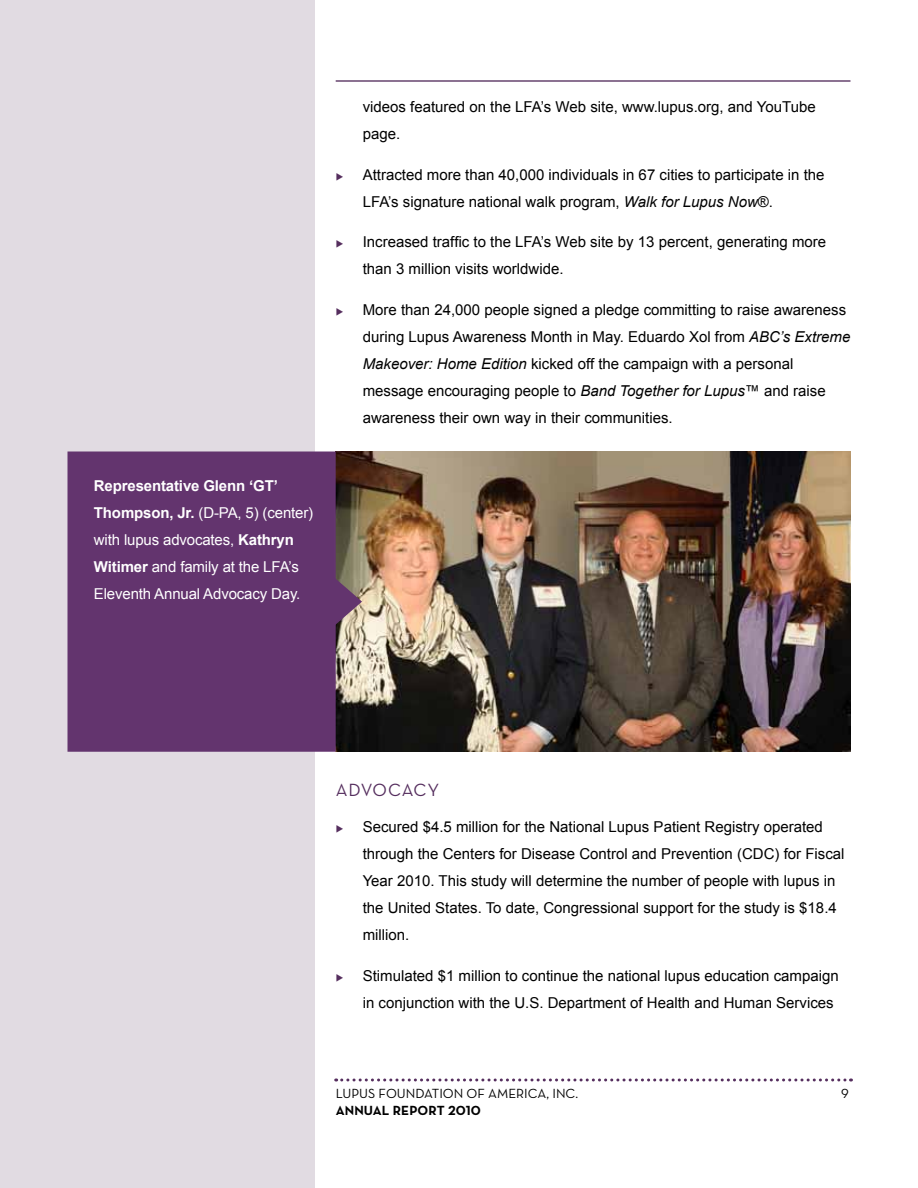
<style>
.page{position:relative;width:918px;height:1188px;background:#fff}
.page>*{position:absolute;margin:0;border:0;box-sizing:border-box;transform-origin:0 0}
.t1{font:18px "Neutra Text Book Alt";letter-spacing:.02em;color:#552e5e}
.t2{font:15px/27px "Arial";color:#000}
.t3{font:15px/27px "Arial";letter-spacing:-.01em;color:#fff}
.t4{font:13.5px "Neutra Text Book Alt";color:#000}
.t5{font:13.5px "Neutra Text Bold Alt";letter-spacing:.01em;color:#000}
.s1{font-weight:700}
.s2{color:#552e5e}
.s3{font-style:italic}
</style>
<div class="page">
<div style="left:0;top:0;width:314px;height:1188px;background:#e1dbe2"></div>
<svg style="left:336px;top:1078px;width:516px;height:4px"></svg>
<hr style="left:336px;top:80px;width:515px;height:2px;background:#552e5e">
<img style="left:335px;top:451px;width:515px;height:300px">
<div style="left:68px;top:452px;width:268px;height:300px;background:#63346e;border:2px solid #63346e"></div>
<svg style="left:333px;top:564px;width:30px;height:75px;background:#8d787b"></svg>
<p class="t3" style="left:94px;top:472px;width:221px"><span class="s1">Representative Glenn ‘GT’<br>Thompson, Jr.</span> (D-PA, 5) (center) with lupus advocates, <span class="s1">Kathryn<br>Witimer</span> and family at the LFA’s<br>Eleventh Annual Advocacy Day.</p>
<p class="t2" style="left:363px;top:94px;width:455px">videos featured on the LFA’s Web site, www.lupus.org, and YouTube page.</p>
<p class="t2" style="left:363px;top:161px;width:463px;text-indent:-27px"><span class="s2">◆</span> Attracted more than 40,000 individuals in 67 cities to participate in the<br>LFA’s signature national walk program, <span class="s3">Walk for Lupus Now</span>®.</p>
<p class="t2" style="left:363px;top:229px;width:465px;text-indent:-27px"><span class="s2">◆</span> Increased traffic to the LFA’s Web site by 13 percent, generating more than 3 million visits worldwide.</p>
<p class="t2" style="left:363px;top:296px;width:489px;text-indent:-27px"><span class="s2">◆</span> More than 24,000 people signed a pledge committing to raise awareness during Lupus Awareness Month in May. Eduardo Xol from <span class="s3">ABC’s Extreme Makeover: Home Edition</span> kicked off the campaign with a personal message encouraging people to <span class="s3">Band Together for Lupus</span>™ and raise awareness their own way in their communities.</p>
<p class="t1" style="left:336px;top:779px;width:101px">ADVOCACY</p>
<p class="t2" style="left:363px;top:814px;width:483px;text-indent:-27px"><span class="s2">◆</span> Secured $4.5 million for the National Lupus Patient Registry operated through the Centers for Disease Control and Prevention (CDC) for Fiscal Year 2010. This study will determine the number of people with lupus in the United States. To date, Congressional support for the study is $18.4 million.</p>
<p class="t2" style="left:363px;top:962px;width:478px;text-indent:-27px"><span class="s2">◆</span> Stimulated $1 million to continue the national lupus education campaign in conjunction with the U.S. Department of Health and Human Services</p>
<p class="t4" style="left:336px;top:1086px;width:244px">LUPUS FOUNDATION OF AMERICA, I NC.</p>
<p class="t4" style="left:841px;top:1086px;width:9px">9</p>
<p class="t5" style="left:336px;top:1102px;width:147px">ANNUAL REPORT 2010</p>
</div>
